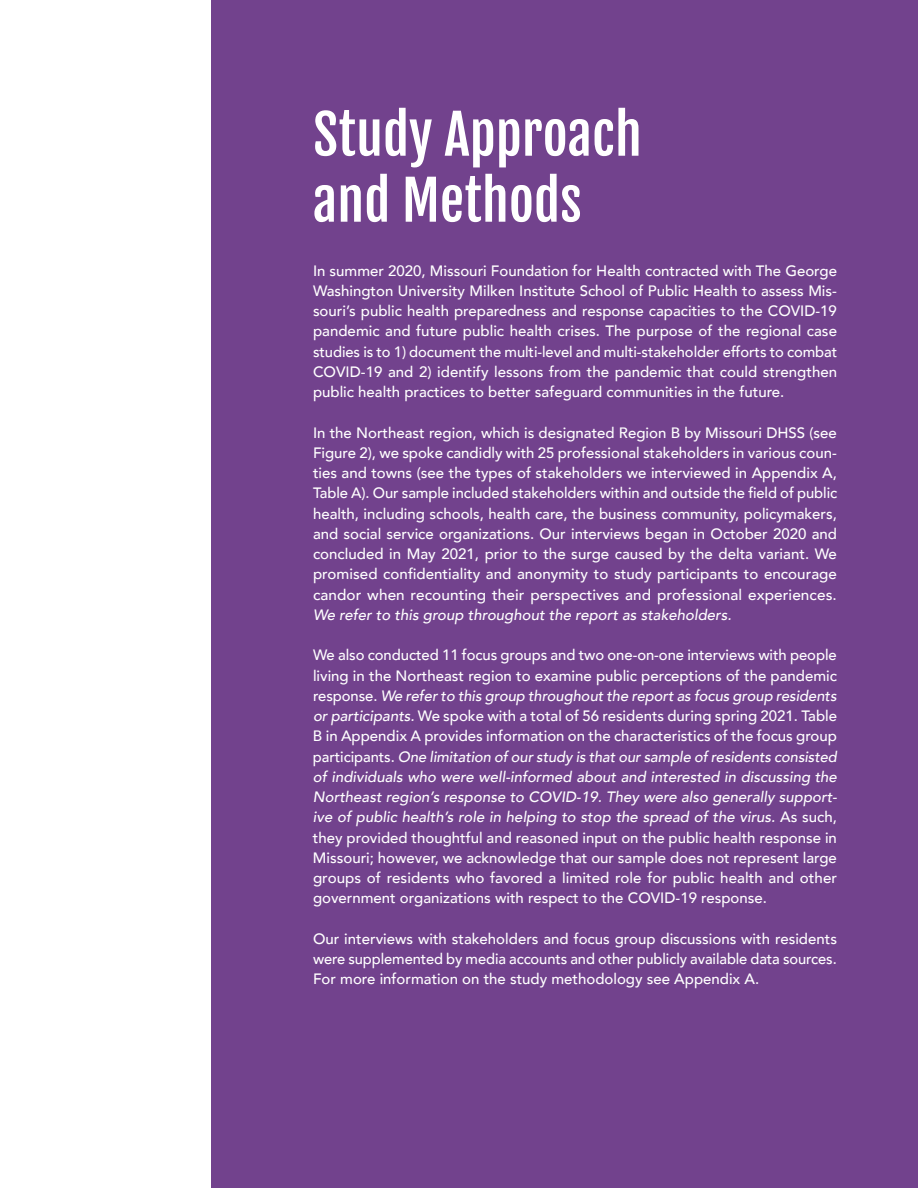
<style>
.page{position:relative;width:918px;height:1188px;background:#fff}
.page>*{position:absolute;margin:0;border:0;box-sizing:border-box;transform-origin:0 0}
.t1{font:54px/66px "Fjalla One";color:#fff}
.t2{font:500 15px/20.2px "Avenir";color:#fff;text-align:justify}
.t3{font:italic 500 15px "Avenir";color:#fff}
.s1{font-style:italic}
</style>
<div class="page">
<div style="left:212px;top:0;width:706px;height:1188px;background:#72428d"></div>
<h1 class="t1" style="left:313px;top:102px;width:330px">Study Approach and Methods</h1>
<p class="t2" style="left:313px;top:260px;width:526px">In summer 2020, Missouri Foundation for Health contracted with The George Washington University Milken Institute School of Public Health to assess Mis&shy;souri’s public health preparedness and response capacities to the COVID-19 pandemic and future public health crises. The purpose of the regional case studies is to 1) document the multi-level and multi-stakeholder efforts to combat COVID-19 and 2) identify lessons from the pandemic that could strengthen public health practices to better safeguard communities in the future.</p>
<p class="t2" style="left:313px;top:422px;width:526px">In the Northeast region, which is designated Region B by Missouri DHSS (see Figure 2), we spoke candidly with 25 professional stakeholders in various coun&shy;ties and towns (see the types of stakeholders we interviewed in Appendix A, Table A). Our sample included stakeholders within and outside the field of public health, including schools, health care, the business community, policymakers, and social service organizations. Our interviews began in October 2020 and concluded in May 2021, prior to the surge caused by the delta variant. We promised confidentiality and anonymity to study participants to encourage candor when recounting their perspectives and professional experiences.</p>
<p class="t3" style="left:313px;top:606px;width:420px">We refer to this group throughout the report as stakeholders.</p>
<p class="t2" style="left:313px;top:644px;width:526px">We also conducted 11 focus groups and two one-on-one interviews with people living in the Northeast region to examine public perceptions of the pandemic response. <span class="s1">We refer to this group throughout the report as focus group residents or participants.</span> We spoke with a total of 56 residents during spring 2021. Table B in Appendix A provides information on the characteristics of the focus group participants. <span class="s1">One limitation of our study is that our sample of residents consisted of individuals who were well-informed about and interested in discussing the Northeast region’s response to COVID-19. They were also generally support&shy;ive of public health’s role in helping to stop the spread of the virus.</span> As such, they provided thoughtful and reasoned input on the public health response in Missouri; however, we acknowledge that our sample does not represent large groups of residents who favored a limited role for public health and other government organizations with respect to the COVID-19 response.</p>
<p class="t2" style="left:313px;top:928px;width:525px">Our interviews with stakeholders and focus group discussions with residents were supplemented by media accounts and other publicly available data sources.<br>For more information on the study methodology see Appendix A.</p>
</div>
